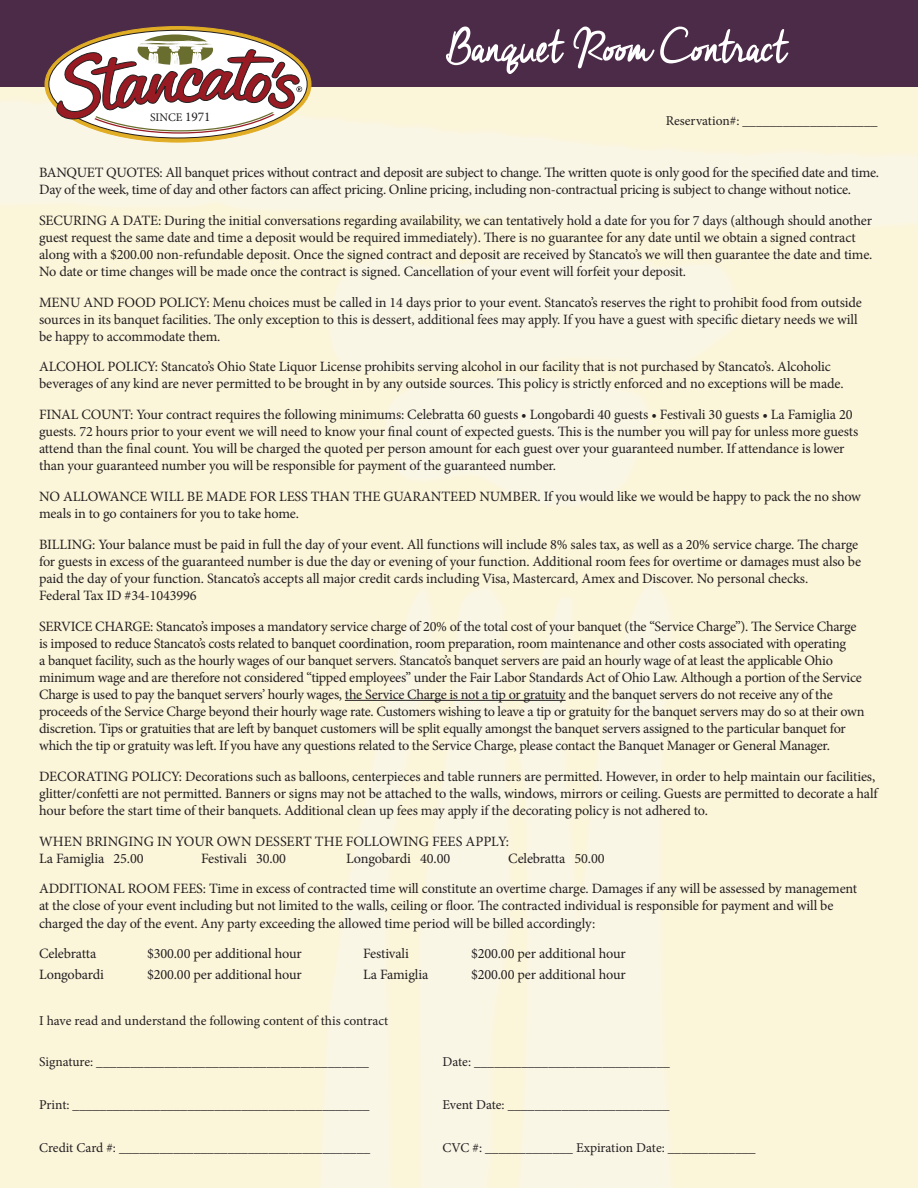
<style>
.page{position:relative;width:918px;height:1188px;background:#fff}
.page>*{position:absolute;margin:0;border:0;box-sizing:border-box;transform-origin:0 0}
.t1{font:57px "Cheddar Jack";letter-spacing:-.025em;color:#fff}
.t2{font:14.25px/17.1px "Minion Pro";letter-spacing:-.015em;color:#231f20}
.t3{font:13.5px "Minion Pro";letter-spacing:-.005em;color:#231f20}
.t4{font:11.7px "Minion Pro";color:#231f20}
.s1{font-size:13.35px}
</style>
<div class="page">
<img style="left:0;top:86px;width:918px;height:1102px">
<div style="left:0;top:0;width:918px;height:86px;background:#4c2b49"></div>
<svg style="left:45px;top:26px;width:266px;height:116px"></svg>
<svg style="left:49px;top:30px;width:258px;height:108px"></svg>
<svg style="left:138px;top:34px;width:75px;height:31px"></svg>
<svg style="left:55px;top:39px;width:247px;height:95px"></svg>
<hr style="left:345px;top:700px;width:221px;height:1px;background:#231f20">
<p class="t4" style="left:150px;top:110px;width:62px">SINCE <span class="s1">1971</span></p>
<p class="t1" style="left:446px;top:15px;width:346px">Banquet Room Contract</p>
<p class="t3" style="left:666px;top:112px;width:213px">Reservation#: ____________________</p>
<p class="t2" style="left:39px;top:164px;width:841px">BANQUET QUOTES: All banquet prices without contract and deposit are subject to change. The written quote is only good for the specified date and time.<br>Day of the week, time of day and other factors can affect pricing. Online pricing, including non-contractual pricing is subject to change without notice.</p>
<p class="t2" style="left:39px;top:212px;width:835px">SECURING A DATE: During the initial conversations regarding availability, we can tentatively hold a date for you for 7 days (although should another guest request the same date and time a deposit would be required immediately). There is no guarantee for any date until we obtain a signed contract along with a $200.00 non-refundable deposit. Once the signed contract and deposit are received by Stancato’s we will then guarantee the date and time.<br>No date or time changes will be made once the contract is signed. Cancellation of your event will forfeit your deposit.</p>
<p class="t2" style="left:39px;top:293px;width:824px">MENU AND FOOD POLICY: Menu choices must be called in 14 days prior to your event. Stancato’s reserves the right to prohibit food from outside sources in its banquet facilities. The only exception to this is dessert, additional fees may apply. If you have a guest with specific dietary needs we will be happy to accommodate them.</p>
<p class="t2" style="left:39px;top:358px;width:806px">ALCOHOL POLICY: Stancato’s Ohio State Liquor License prohibits serving alcohol in our facility that is not purchased by Stancato’s. Alcoholic beverages of any kind are never permitted to be brought in by any outside sources. This policy is strictly enforced and no exceptions will be made.</p>
<p class="t2" style="left:39px;top:406px;width:821px">FINAL COUNT: Your contract requires the following minimums: Celebratta 60 guests • Longobardi 40 guests • Festivali 30 guests • La Famiglia 20 guests. 72 hours prior to your event we will need to know your final count of expected guests. This is the number you will pay for unless more guests attend than the final count. You will be charged the quoted per person amount for each guest over your guaranteed number. If attendance is lower than your guaranteed number you will be responsible for payment of the guaranteed number.</p>
<p class="t2" style="left:39px;top:488px;width:823px">NO ALLOWANCE WILL BE MADE FOR LESS THAN THE GUARANTEED NUMBER. If you would like we would be happy to pack the no show meals in to go containers for you to take home.</p>
<p class="t2" style="left:39px;top:536px;width:824px">BILLING: Your balance must be paid in full the day of your event. All functions will include 8% sales tax, as well as a 20% service charge. The charge for guests in excess of the guaranteed number is due the day or evening of your function. Additional room fees for overtime or damages must also be paid the day of your function. Stancato’s accepts all major credit cards including Visa, Mastercard, Amex and Discover. No personal checks.<br>Federal Tax ID #34-1043996</p>
<p class="t2" style="left:39px;top:617px;width:827px">SERVICE CHARGE: Stancato’s imposes a mandatory service charge of 20% of the total cost of your banquet (the “Service Charge”). The Service Charge is imposed to reduce Stancato’s costs related to banquet coordination, room preparation, room maintenance and other costs associated with operating<br>a banquet facility, such as the hourly wages of our banquet servers. Stancato’s banquet servers are paid an hourly wage of at least the applicable Ohio minimum wage and are therefore not considered “tipped employees” under the Fair Labor Standards Act of Ohio Law. Although a portion of the Service Charge is used to pay the banquet servers’ hourly wages, the Service Charge is not a tip or gratuity and the banquet servers do not receive any of the proceeds of the Service Charge beyond their hourly wage rate. Customers wishing to leave a tip or gratuity for the banquet servers may do so at their own discretion. Tips or gratuities that are left by banquet customers will be split equally amongst the banquet servers assigned to the particular banquet for which the tip or gratuity was left. If you have any questions related to the Service Charge, please contact the Banquet Manager or General Manager.</p>
<p class="t2" style="left:39px;top:768px;width:840px">DECORATING POLICY: Decorations such as balloons, centerpieces and table runners are permitted. However, in order to help maintain our facilities, glitter/confetti are not permitted. Banners or signs may not be attached to the walls, windows, mirrors or ceiling. Guests are permitted to decorate a half hour before the start time of their banquets. Additional clean up fees may apply if the decorating policy is not adhered to.</p>
<p class="t2" style="left:39px;top:833px;width:472px">WHEN BRINGING IN YOUR OWN DESSERT THE FOLLOWING FEES APPLY:<br>La Famiglia 25.00</p>
<p class="t2" style="left:201px;top:850px;width:86px">Festivali 30.00</p>
<p class="t2" style="left:346px;top:850px;width:106px">Longobardi 40.00</p>
<p class="t2" style="left:508px;top:850px;width:98px">Celebratta 50.00</p>
<p class="t2" style="left:39px;top:880px;width:820px">ADDITIONAL ROOM FEES: Time in excess of contracted time will constitute an overtime charge. Damages if any will be assessed by management at the close of your event including but not limited to the walls, ceiling or floor. The contracted individual is responsible for payment and will be charged the day of the event. Any party exceeding the allowed time period will be billed accordingly:</p>
<p class="t2" style="left:39px;top:945px;width:59px">Celebratta</p>
<p class="t2" style="left:147px;top:945px;width:156px">$300.00 per additional hour</p>
<p class="t2" style="left:363px;top:945px;width:47px">Festivali</p>
<p class="t2" style="left:471px;top:945px;width:156px">$200.00 per additional hour</p>
<p class="t2" style="left:39px;top:966px;width:66px">Longobardi</p>
<p class="t2" style="left:147px;top:966px;width:156px">$200.00 per additional hour</p>
<p class="t2" style="left:363px;top:966px;width:67px">La Famiglia</p>
<p class="t2" style="left:471px;top:966px;width:156px">$200.00 per additional hour</p>
<p class="t3" style="left:39px;top:1011px;width:351px">I have read and understand the following content of this contract</p>
<p class="t3" style="left:39px;top:1053px;width:331px">Signature: ________________________________________</p>
<p class="t3" style="left:39px;top:1096px;width:332px">Print: ____________________________________________</p>
<p class="t3" style="left:39px;top:1139px;width:333px">Credit Card #: _____________________________________</p>
<p class="t3" style="left:443px;top:1053px;width:229px">Date: _____________________________</p>
<p class="t3" style="left:443px;top:1096px;width:229px">Event Date: ________________________</p>
<p class="t3" style="left:443px;top:1139px;width:315px">CVC #: _____________ Expiration Date: _____________</p>
</div>
